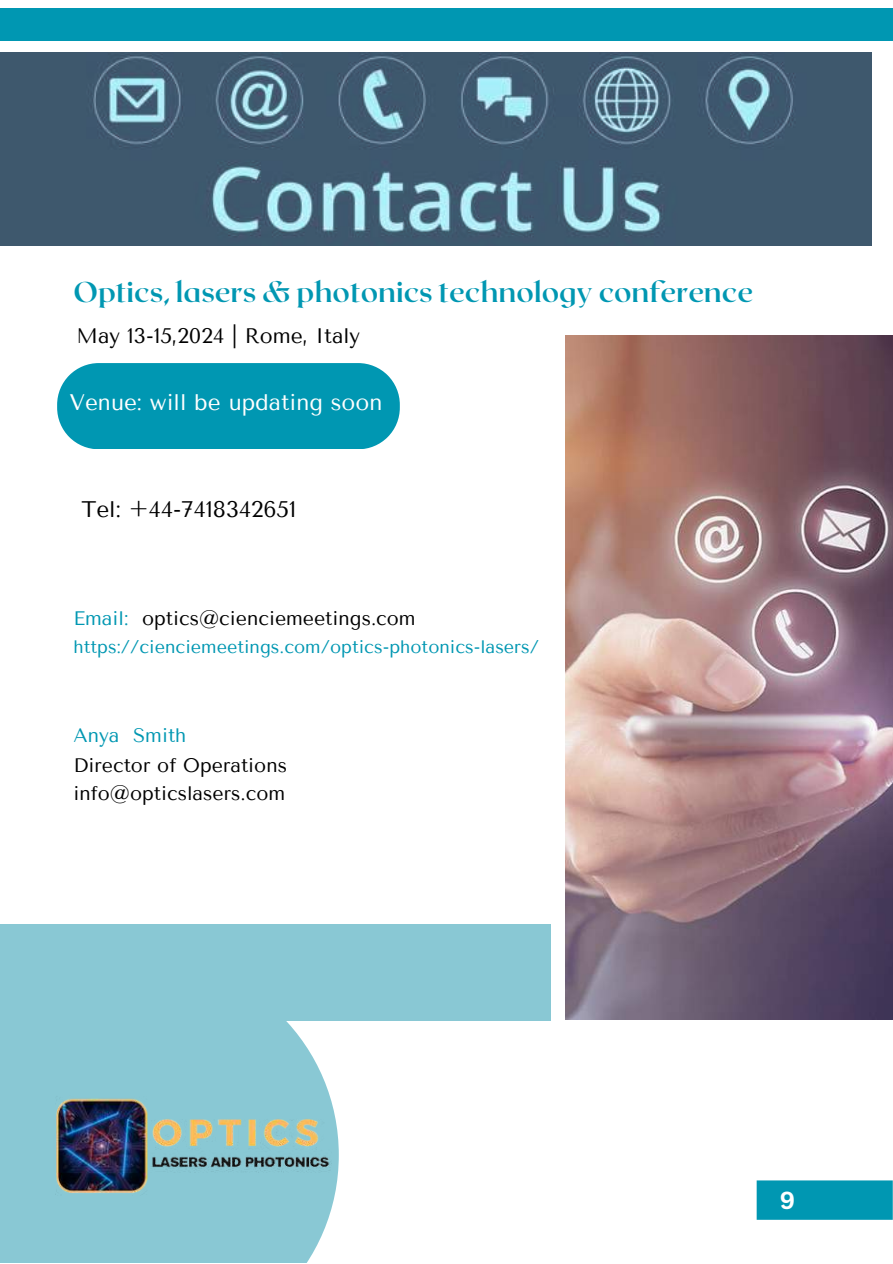
<style>
.page{position:relative;width:893px;height:1264px;background:#fff}
.page>*{position:absolute;margin:0;border:0;box-sizing:border-box;transform-origin:0 0}
.t1{font:700 28.5px "Roxborough CF";color:#0097b2}
.t2{font:700 24px "Canva Sans";color:#fff}
.t3{font:22.5px "Tenor Sans";color:#fff}
.t4{font:22.5px "Tenor Sans";color:#000}
.t5{font:21px "Tenor Sans";color:#000}
.t6{font:19.5px/27.9px "Tenor Sans";color:#000}
.t7{font:19.5px "Tenor Sans";color:#0097b2}
.t8{font:18px "Tenor Sans";color:#0097b2}
.s1{color:#0097b2}
</style>
<div class="page">
<img style="left:565px;top:336px;width:327px;height:683px">
<div style="left:756px;top:1180px;width:136px;height:39px;background:#0097b2"></div>
<div style="left:0;top:8px;width:892px;height:33px;background:#0097b2"></div>
<img style="left:0;top:52px;width:871px;height:193px">
<div style="left:57px;top:363px;width:343px;height:86px;background:#0097b2"></div>
<div style="left:0;top:957px;width:339px;height:305px;background:#89c8d4"></div>
<div style="left:0;top:924px;width:550px;height:96px;background:#89c8d4"></div>
<img style="left:55px;top:1065px;width:284px;height:154px">
<h1 class="t1" style="left:73px;top:273px;width:681px">Optics, lasers &amp; photonics technology conference</h1>
<p class="t5" style="left:76px;top:323px;width:285px">May 13-15,2024 | Rome, Italy</p>
<p class="t3" style="left:69px;top:389px;width:314px">Venue: will be updating soon</p>
<p class="t4" style="left:81px;top:496px;width:216px">Tel: +44-7418342651</p>
<p class="t6" style="left:73px;top:604px;width:343px"><span class="s1">Email:</span> optics@cienciemeetings.com</p>
<p class="t8" style="left:73px;top:636px;width:467px">https://cienciemeetings.com/optics-photonics-lasers/</p>
<p class="t7" style="left:73px;top:724px;width:114px">Anya Smith</p>
<p class="t6" style="left:73px;top:751px;width:215px">Director of Operations info@opticslasers.com</p>
<p class="t2" style="left:779px;top:1182px;width:17px">9</p>
</div>
